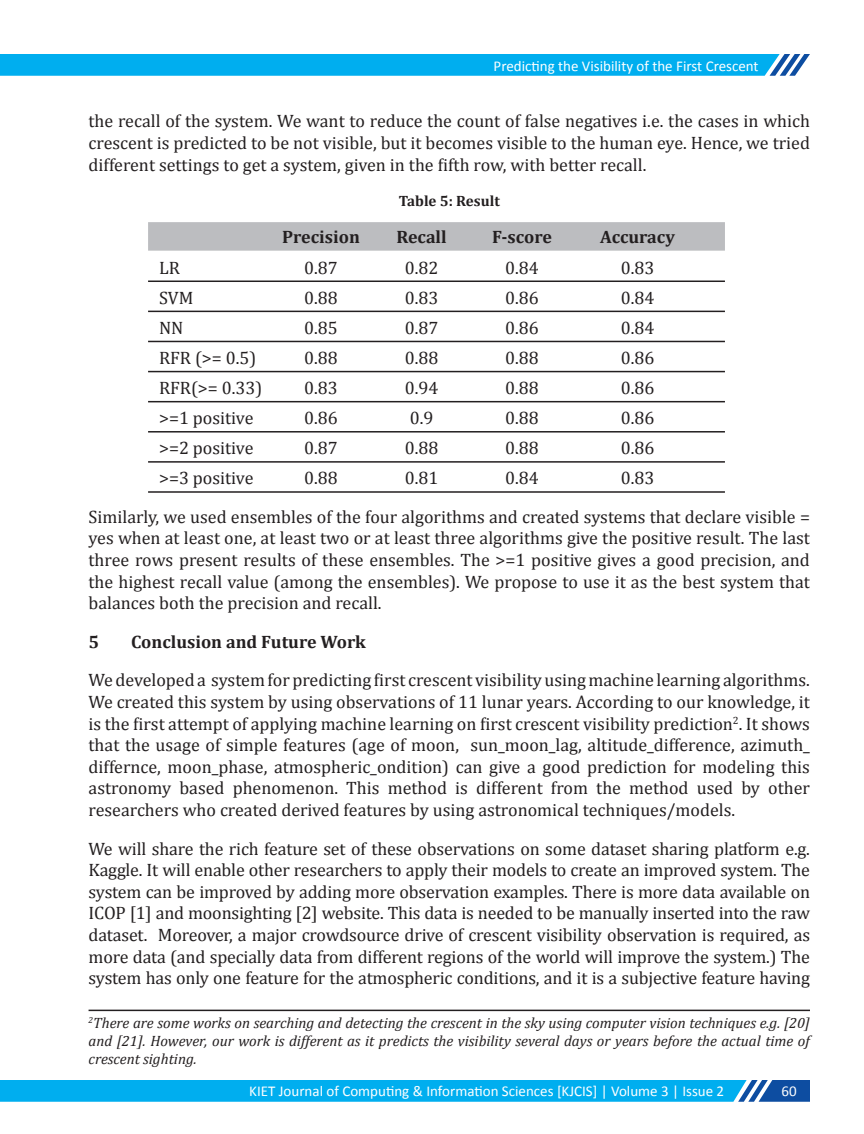
<style>
.page{position:relative;width:864px;height:1134px;background:#fff}
.page>*{position:absolute;margin:0;border:0;box-sizing:border-box;transform-origin:0 0}
.t1{font:18px/21.6px "Cambria";color:#231f20;text-align:justify}
.t2{font:700 18px "Cambria";color:#231f20}
.t3{font:italic 15px/18px "Cambria";color:#231f20;text-align:justify}
.t4{font:15px "Calibri";color:#fff}
.t5{font:700 15px "Cambria";color:#231f20}
</style>
<div class="page">
<svg style="left:0;top:54px;width:810px;height:22px;background:#09aeed"></svg>
<svg style="left:0;top:1080px;width:810px;height:22px;background:#08a9ea"></svg>
<div style="left:148px;top:222px;width:577px;height:29px;background:#bcbdc0"></div>
<hr style="left:148px;top:281px;width:577px;height:1px;background:#231f20">
<hr style="left:148px;top:311px;width:577px;height:1px;background:#231f20">
<hr style="left:148px;top:341px;width:577px;height:1px;background:#231f20">
<hr style="left:148px;top:371px;width:577px;height:1px;background:#231f20">
<hr style="left:148px;top:401px;width:577px;height:1px;background:#231f20">
<hr style="left:148px;top:431px;width:577px;height:2px;background:#231f20">
<hr style="left:148px;top:461px;width:577px;height:2px;background:#231f20">
<hr style="left:148px;top:491px;width:577px;height:2px;background:#231f20">
<hr style="left:89px;top:1010px;width:721px;height:1px;background:#231f20">
<p class="t4" style="left:494px;top:56px;width:267px">Predicting the Visibility of the First Crescent</p>
<p class="t1" style="left:89px;top:110px;width:723px">the recall of the system. We want to reduce the count of false negatives i.e. the cases in which crescent is predicted to be not visible, but it becomes visible to the human eye. Hence, we tried different settings to get a system, given in the fifth row, with better recall.</p>
<p class="t5" style="left:399px;top:190px;width:103px">Table 5: Result</p>
<p class="t2" style="left:282px;top:225px;width:79px">Precision</p>
<p class="t2" style="left:396px;top:225px;width:52px">Recall</p>
<p class="t2" style="left:492px;top:225px;width:61px">F-score</p>
<p class="t2" style="left:600px;top:225px;width:76px">Accuracy</p>
<p class="t1" style="left:159px;top:257px;width:22px">LR</p>
<p class="t1" style="left:304px;top:257px;width:35px">0.87</p>
<p class="t1" style="left:405px;top:257px;width:35px">0.82</p>
<p class="t1" style="left:505px;top:257px;width:35px">0.84</p>
<p class="t1" style="left:621px;top:257px;width:35px">0.83</p>
<p class="t1" style="left:159px;top:287px;width:36px">SVM</p>
<p class="t1" style="left:304px;top:287px;width:35px">0.88</p>
<p class="t1" style="left:405px;top:287px;width:35px">0.83</p>
<p class="t1" style="left:505px;top:287px;width:35px">0.86</p>
<p class="t1" style="left:621px;top:287px;width:35px">0.84</p>
<p class="t1" style="left:159px;top:317px;width:26px">NN</p>
<p class="t1" style="left:304px;top:317px;width:35px">0.85</p>
<p class="t1" style="left:405px;top:317px;width:35px">0.87</p>
<p class="t1" style="left:505px;top:317px;width:35px">0.86</p>
<p class="t1" style="left:621px;top:317px;width:35px">0.84</p>
<p class="t1" style="left:159px;top:347px;width:99px">RFR (&gt;= 0.5)</p>
<p class="t1" style="left:304px;top:347px;width:35px">0.88</p>
<p class="t1" style="left:405px;top:347px;width:35px">0.88</p>
<p class="t1" style="left:505px;top:347px;width:35px">0.88</p>
<p class="t1" style="left:621px;top:347px;width:35px">0.86</p>
<p class="t1" style="left:159px;top:377px;width:105px">RFR(&gt;= 0.33)</p>
<p class="t1" style="left:304px;top:377px;width:35px">0.83</p>
<p class="t1" style="left:405px;top:377px;width:35px">0.94</p>
<p class="t1" style="left:505px;top:377px;width:35px">0.88</p>
<p class="t1" style="left:621px;top:377px;width:35px">0.86</p>
<p class="t1" style="left:159px;top:407px;width:96px">&gt;=1 positive</p>
<p class="t1" style="left:304px;top:407px;width:35px">0.86</p>
<p class="t1" style="left:410px;top:407px;width:25px">0.9</p>
<p class="t1" style="left:505px;top:407px;width:35px">0.88</p>
<p class="t1" style="left:621px;top:407px;width:35px">0.86</p>
<p class="t1" style="left:159px;top:437px;width:96px">&gt;=2 positive</p>
<p class="t1" style="left:304px;top:437px;width:35px">0.87</p>
<p class="t1" style="left:405px;top:437px;width:35px">0.88</p>
<p class="t1" style="left:505px;top:437px;width:35px">0.88</p>
<p class="t1" style="left:621px;top:437px;width:35px">0.86</p>
<p class="t1" style="left:159px;top:467px;width:96px">&gt;=3 positive</p>
<p class="t1" style="left:304px;top:467px;width:35px">0.88</p>
<p class="t1" style="left:405px;top:467px;width:35px">0.81</p>
<p class="t1" style="left:505px;top:467px;width:35px">0.84</p>
<p class="t1" style="left:89px;top:459px;width:723px;line-height:38.5px;text-indent:532px">0.83<br>Similarly, we used ensembles of the four algorithms and created systems that declare visible =</p>
<p class="t1" style="left:89px;top:527px;width:723px">yes when at least one, at least two or at least three algorithms give the positive result. The last three rows present results of these ensembles. The &gt;=1 positive gives a good precision, and the highest recall value (among the ensembles). We propose to use it as the best system that balances both the precision and recall.</p>
<p class="t2" style="left:89px;top:629px;width:12px">5</p>
<p class="t2" style="left:131px;top:629px;width:236px">Conclusion and Future Work</p>
<p class="t1" style="left:89px;top:669px;width:723px">We developed a system for predicting first crescent visibility using machine learning algorithms.<br>We created this system by using observations of 11 lunar years. According to our knowledge, it is the first attempt of applying machine learning on first crescent visibility prediction<sup>2</sup>. It shows that the usage of simple features (age of moon, sun_moon_lag, altitude_difference, azimuth_ differnce, moon_phase, atmospheric_ondition) can give a good prediction for modeling this astronomy based phenomenon. This method is different from the method used by other researchers who created derived features by using astronomical techniques/models.</p>
<p class="t1" style="left:89px;top:838px;width:723px">We will share the rich feature set of these observations on some dataset sharing platform e.g.<br>Kaggle. It will enable other researchers to apply their models to create an improved system. The system can be improved by adding more observation examples. There is more data available on ICOP [1] and moonsighting [2] website. This data is needed to be manually inserted into the raw dataset. Moreover, a major crowdsource drive of crescent visibility observation is required, as more data (and specially data from different regions of the world will improve the system.) The system has only one feature for the atmospheric conditions, and it is a subjective feature having</p>
<p class="t3" style="left:89px;top:1013px;width:723px"><sup>2</sup>There are some works on searching and detecting the crescent in the sky using computer vision techniques e.g. [20] and [21]. However, our work is different as it predicts the visibility several days or years before the actual time of crescent sighting.</p>
<p class="t4" style="left:249px;top:1081px;width:476px">KIET Journal of Computing &amp; Information Sciences [KJCIS] | Volume 3 | Issue 2</p>
<p class="t4" style="left:782px;top:1081px;width:17px">60</p>
</div>
